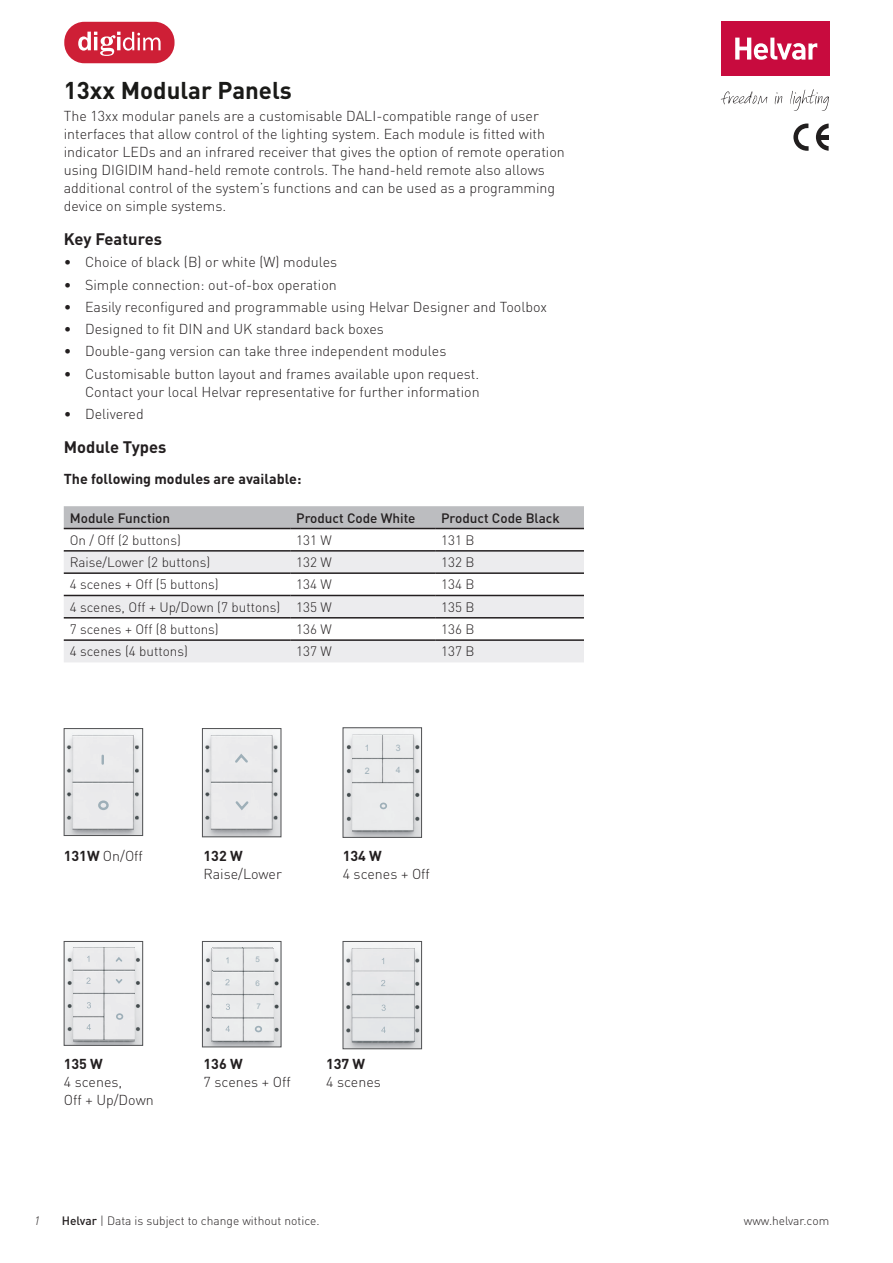
<style>
.page{position:relative;width:893px;height:1263px;background:#fff}
.page>*{position:absolute;margin:0;border:0;box-sizing:border-box;transform-origin:0 0}
.t1{font:700 24px "DIN Pro";color:#1a1a18}
.t2{font:700 16.5px "DIN Pro";color:#231f20}
.t3{font:300 14.25px/18px "DIN Pro";color:#231f20}
.t4{font:700 14.25px "DIN Pro";color:#231f20}
.t5{font:300 13.5px "DIN Pro";color:#231f20}
.t6{font:500 13.5px "DIN Pro";color:#231f20}
.t7{font:300 12px "DIN Pro";color:#231f20}
.t8{font:italic 300 12px "DIN Pro";color:#231f20}
.t9{font:8.85px "Arial";color:#9eafb8}
.t10{font:7.8px "Arial";color:#9eafb8}
.s1{font-weight:700}
.s2{font-weight:500}
</style>
<div class="page">
<div style="left:64px;top:22px;width:111px;height:41px;background:#ce1f36;border-radius:20px"></div>
<svg style="left:78px;top:32px;width:83px;height:24px"></svg>
<svg style="left:64px;top:506px;width:520px;height:22px;background:#bbbcbf"></svg>
<svg style="left:64px;top:552px;width:520px;height:110px;fill:#ececee"></svg>
<hr style="left:64px;top:528px;width:226px;height:1px;background:#231f20">
<hr style="left:290px;top:528px;width:145px;height:1px;background:#231f20">
<hr style="left:435px;top:528px;width:149px;height:1px;background:#231f20">
<hr style="left:64px;top:550px;width:226px;height:2px;background:#231f20">
<hr style="left:290px;top:550px;width:145px;height:2px;background:#231f20">
<hr style="left:435px;top:550px;width:149px;height:2px;background:#231f20">
<hr style="left:64px;top:572px;width:226px;height:2px;background:#231f20">
<hr style="left:290px;top:572px;width:145px;height:2px;background:#231f20">
<hr style="left:435px;top:572px;width:149px;height:2px;background:#231f20">
<hr style="left:64px;top:595px;width:226px;height:1px;background:#231f20">
<hr style="left:290px;top:595px;width:145px;height:1px;background:#231f20">
<hr style="left:435px;top:595px;width:149px;height:1px;background:#231f20">
<hr style="left:64px;top:617px;width:226px;height:1px;background:#231f20">
<hr style="left:290px;top:617px;width:145px;height:1px;background:#231f20">
<hr style="left:435px;top:617px;width:149px;height:1px;background:#231f20">
<hr style="left:64px;top:639px;width:226px;height:2px;background:#231f20">
<hr style="left:290px;top:639px;width:145px;height:2px;background:#231f20">
<hr style="left:435px;top:639px;width:149px;height:2px;background:#231f20">
<img style="left:66px;top:730px;width:75px;height:104px">
<svg style="left:102px;top:756px;width:2px;height:7px"></svg>
<div style="left:98px;top:800px;width:11px;height:10px;border:2px solid #9eafb8;border-radius:50%"></div>
<div style="left:64px;top:728px;width:79px;height:108px;border:1px solid #515254"></div>
<img style="left:204px;top:730px;width:75px;height:105px">
<svg style="left:233px;top:752px;width:18px;height:60px"></svg>
<div style="left:202px;top:728px;width:79px;height:109px;border:1px solid #515254"></div>
<img style="left:345px;top:729px;width:75px;height:107px">
<img style="left:353px;top:735px;width:61px;height:96px">
<div style="left:380px;top:802px;width:7px;height:7px;border:2px solid #9eafb8;border-radius:50%"></div>
<div style="left:343px;top:727px;width:79px;height:111px;border:1px solid #515254"></div>
<img style="left:66px;top:943px;width:75px;height:101px">
<img style="left:73px;top:948px;width:62px;height:93px">
<img style="left:73px;top:948px;width:61px;height:92px">
<svg style="left:114px;top:977px;width:10px;height:8px"></svg>
<div style="left:116px;top:1013px;width:7px;height:7px;border:2px solid #9eafb8;border-radius:50%"></div>
<svg style="left:87px;top:956px;width:2px;height:6px"></svg>
<svg style="left:86px;top:977px;width:4px;height:7px"></svg>
<svg style="left:87px;top:1002px;width:4px;height:6px"></svg>
<svg style="left:87px;top:1024px;width:4px;height:6px"></svg>
<svg style="left:114px;top:955px;width:10px;height:8px"></svg>
<div style="left:64px;top:941px;width:79px;height:105px;border:1px solid #515254"></div>
<img style="left:204px;top:943px;width:75px;height:102px">
<img style="left:212px;top:949px;width:62px;height:93px">
<img style="left:213px;top:948px;width:60px;height:93px">
<svg style="left:226px;top:957px;width:2px;height:6px"></svg>
<svg style="left:225px;top:979px;width:4px;height:6px"></svg>
<svg style="left:226px;top:1004px;width:4px;height:6px"></svg>
<svg style="left:226px;top:1026px;width:4px;height:6px"></svg>
<div style="left:255px;top:1026px;width:7px;height:6px;border:2px solid #9eafb8;border-radius:50%"></div>
<div style="left:202px;top:941px;width:79px;height:106px;border:1px solid #515254"></div>
<img style="left:345px;top:943px;width:75px;height:104px">
<img style="left:352px;top:949px;width:62px;height:93px">
<svg style="left:382px;top:958px;width:2px;height:6px"></svg>
<svg style="left:381px;top:980px;width:4px;height:6px"></svg>
<svg style="left:382px;top:1004px;width:4px;height:7px"></svg>
<svg style="left:381px;top:1027px;width:5px;height:6px"></svg>
<div style="left:343px;top:941px;width:79px;height:108px;border:1px solid #515254"></div>
<svg style="left:793px;top:124px;width:16px;height:27px"></svg>
<svg style="left:816px;top:124px;width:13px;height:27px"></svg>
<div style="left:721px;top:21px;width:108px;height:55px;background:#c80b3e"></div>
<svg style="left:735px;top:38px;width:82px;height:22px"></svg>
<svg style="left:721px;top:91px;width:46px;height:13px"></svg>
<svg style="left:775px;top:93px;width:7px;height:11px"></svg>
<svg style="left:790px;top:89px;width:39px;height:22px"></svg>
<h1 class="t1" style="left:64px;top:70px;width:230px">13xx Modular Panels</h1>
<p class="t3" style="left:64px;top:106px;width:503px">The 13xx modular panels are a customisable DALI-compatible range of user interfaces that allow control of the lighting system. Each module is fitted with indicator LEDs and an infrared receiver that gives the option of remote operation using DIGIDIM hand-held remote controls. The hand-held remote also allows additional control of the system’s functions and can be used as a programming device on simple systems.</p>
<p class="t2" style="left:64px;top:225px;width:100px">Key Features</p>
<p class="t3" style="left:64px;top:252px;width:275px">• Choice of black (B) or white (W) modules</p>
<p class="t3" style="left:64px;top:274px;width:274px">• Simple connection: out-of-box operation</p>
<p class="t3" style="left:64px;top:297px;width:485px">• Easily reconfigured and programmable using Helvar Designer and Toolbox</p>
<p class="t3" style="left:64px;top:319px;width:322px">• Designed to fit DIN and UK standard back boxes</p>
<p class="t3" style="left:64px;top:341px;width:384px">• Double-gang version can take three independent modules</p>
<p class="t3" style="left:64px;top:363px;width:417px;text-align:right">• Customisable button layout and frames available upon request.<br>Contact your local Helvar representative for further information</p>
<p class="t3" style="left:64px;top:404px;width:81px">• Delivered</p>
<p class="t2" style="left:64px;top:433px;width:104px">Module Types</p>
<p class="t4" style="left:64px;top:467px;width:239px">The following modules are available:</p>
<p class="t6" style="left:70px;top:507px;width:102px">Module Function</p>
<p class="t6" style="left:296px;top:507px;width:121px">Product Code White</p>
<p class="t6" style="left:441px;top:507px;width:120px">Product Code Black</p>
<p class="t5" style="left:70px;top:530px;width:113px">On / Off (2 buttons)</p>
<p class="t5" style="left:296px;top:530px;width:37px">131 W</p>
<p class="t5" style="left:441px;top:530px;width:35px">131 B</p>
<p class="t5" style="left:70px;top:552px;width:142px">Raise/Lower (2 buttons)</p>
<p class="t5" style="left:296px;top:552px;width:37px">132 W</p>
<p class="t5" style="left:441px;top:552px;width:35px">132 B</p>
<p class="t5" style="left:70px;top:574px;width:151px">4 scenes + Off (5 buttons)</p>
<p class="t5" style="left:296px;top:574px;width:37px">134 W</p>
<p class="t5" style="left:441px;top:574px;width:35px">134 B</p>
<p class="t5" style="left:70px;top:596px;width:264px">4 scenes, Off + Up/Down (7 buttons) 135 W</p>
<p class="t5" style="left:441px;top:596px;width:35px">135 B</p>
<p class="t5" style="left:70px;top:619px;width:151px">7 scenes + Off (8 buttons)</p>
<p class="t5" style="left:296px;top:619px;width:37px">136 W</p>
<p class="t5" style="left:441px;top:619px;width:35px">136 B</p>
<p class="t5" style="left:70px;top:641px;width:120px">4 scenes (4 buttons)</p>
<p class="t5" style="left:296px;top:641px;width:37px">137 W</p>
<p class="t5" style="left:441px;top:641px;width:35px">137 B</p>
<p class="t9" style="left:365px;top:742px;width:6px">1</p>
<p class="t9" style="left:365px;top:765px;width:6px">2</p>
<p class="t9" style="left:396px;top:742px;width:6px">3</p>
<p class="t9" style="left:396px;top:764px;width:6px">4</p>
<p class="t3" style="left:64px;top:845px;width:81px"><span class="s1">131W</span> On/Off</p>
<p class="t4" style="left:204px;top:844px;width:41px">132 W</p>
<p class="t3" style="left:204px;top:863px;width:80px">Raise/Lower</p>
<p class="t4" style="left:343px;top:844px;width:41px">134 W</p>
<p class="t3" style="left:343px;top:863px;width:89px">4 scenes + Off</p>
<p class="t10" style="left:255px;top:954px;width:6px">5</p>
<p class="t10" style="left:256px;top:978px;width:6px">6</p>
<p class="t10" style="left:256px;top:1001px;width:6px">7</p>
<p class="t4" style="left:64px;top:1052px;width:41px">135 W</p>
<p class="t3" style="left:64px;top:1072px;width:92px">4 scenes,<br>Off + Up/Down</p>
<p class="t4" style="left:204px;top:1052px;width:41px">136 W</p>
<p class="t3" style="left:204px;top:1072px;width:89px">7 scenes + Off</p>
<p class="t4" style="left:326px;top:1052px;width:41px">137 W</p>
<p class="t3" style="left:326px;top:1072px;width:56px">4 scenes</p>
<p class="t8" style="left:34px;top:1212px;width:7px">1</p>
<p class="t7" style="left:62px;top:1212px;width:259px"><span class="s2">Helvar</span> | Data is subject to change without notice.</p>
<p class="t7" style="left:744px;top:1212px;width:87px">www.helvar.com</p>
</div>
